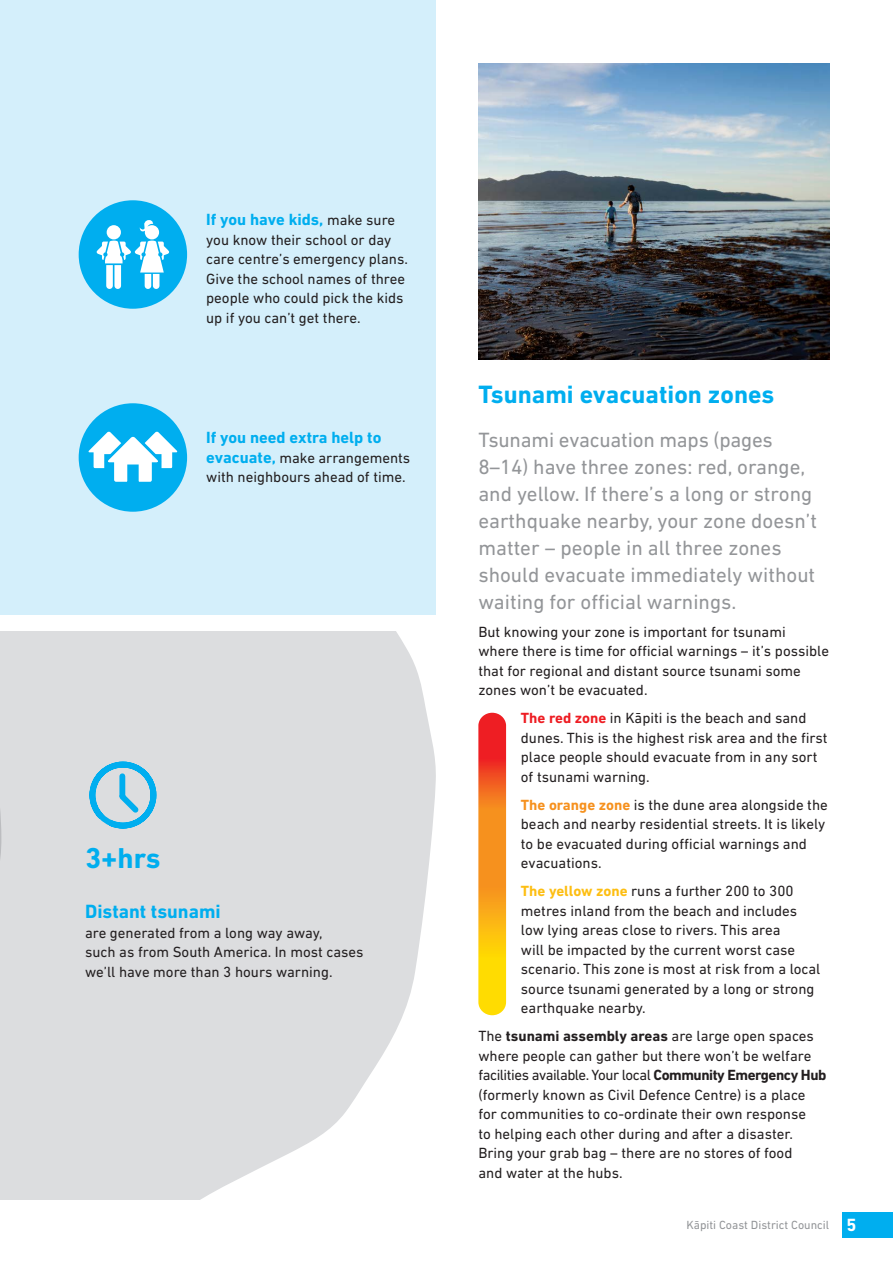
<style>
.page{position:relative;width:893px;height:1263px;background:#fff}
.page>*{position:absolute;margin:0;border:0;box-sizing:border-box;transform-origin:0 0}
.Body{font:700 29.25px "DIN Next LT Pro";color:#00aeef}
.Heading_2{font:700 25.5px "DIN Next LT Pro";color:#00aeef}
.Intro{font:21px/27px "DIN Next LT Pro";color:#939598}
.Heading_3{font:700 19.5px "DIN Next LT Pro";color:#00aeef}
.Body-2{font:700 16.5px "DIN Next LT Pro";color:#00aeef}
.Body-3{font:15px/19.5px "DIN Next LT Pro";color:#231f20}
.Heading_3-2{font:15px/19.5px "DIN Next LT Pro";color:#231f20}
.t1{font:12px "DIN Next LT Pro";color:#939598}
.s1{font-weight:400;font-size:15px;color:#231f20}
.s2{font-weight:700;font-size:16.5px;color:#00aeef}
.s3{font-weight:700;color:#ee1d23}
.s4{font-weight:700;color:#f6911e}
.s5{font-weight:700;color:#fdbe12}
.s6{font-weight:700}
.s7{font-weight:700;font-size:18px;color:#fff}
</style>
<div class="page">
<div style="left:842px;top:1212px;width:51px;height:25px;background:#00aeef"></div>
<svg style="left:2px;top:631px;width:433px;height:568px;background:#dfe0e2"></svg>
<svg style="left:0;top:631px;width:2px;height:568px"></svg>
<div style="left:0;top:0;width:436px;height:614px;background:#d4effb"></div>
<svg style="left:86px;top:759px;width:73px;height:72px;background:#9ecfe3"></svg>
<svg style="left:478px;top:713px;width:28px;height:302px;background:#f79221"></svg>
<img style="left:478px;top:64px;width:351px;height:295px">
<div style="left:79px;top:200px;width:108px;height:109px;background:#00aeef;border-radius:50%"></div>
<svg style="left:97px;top:220px;width:72px;height:69px"></svg>
<div style="left:79px;top:403px;width:108px;height:109px;background:#00aeef;border-radius:50%"></div>
<svg style="left:88px;top:431px;width:90px;height:51px"></svg>
<p class="Body-2" style="left:206px;top:210px;width:190px">If you have kids, <span class="s1">make sure</span></p>
<p class="Body-3" style="left:206px;top:229px;width:203px">you know their school or day care centre’s emergency plans.<br>Give the school names of three people who could pick the kids up if you can’t get there.</p>
<p class="Body-2" style="left:206px;top:428px;width:177px">If you need extra help to</p>
<p class="Body-3" style="left:206px;top:447px;width:206px"><span class="s2">evacuate,</span> make arrangements with neighbours ahead of time.</p>
<p class="Body" style="left:85px;top:841px;width:77px">3+hrs</p>
<p class="Heading_3" style="left:85px;top:900px;width:137px">Distant tsunami</p>
<p class="Heading_3-2" style="left:85px;top:923px;width:280px">are generated from a long way away,<br>such as from South America. In most cases we’ll have more than 3 hours warning.</p>
<p class="Heading_2" style="left:478px;top:379px;width:298px">Tsunami evacuation zones</p>
<p class="Intro" style="left:478px;top:426px;width:340px">Tsunami evacuation maps (pages 8–14) have three zones: red, orange, and yellow. If there’s a long or strong earthquake nearby, your zone doesn’t matter – people in all three zones should evacuate immediately without waiting for official warnings.</p>
<p class="Body-3" style="left:478px;top:622px;width:352px">But knowing your zone is important for tsunami where there is time for official warnings – it’s possible that for regional and distant source tsunami some zones won’t be evacuated.</p>
<p class="Body-3" style="left:521px;top:708px;width:308px"><span class="s3">The red zone</span> in Kāpiti is the beach and sand dunes. This is the highest risk area and the first place people should evacuate from in any sort of tsunami warning.</p>
<p class="Body-3" style="left:521px;top:795px;width:308px"><span class="s4">The orange zone</span> is the dune area alongside the beach and nearby residential streets. It is likely to be evacuated during official warnings and evacuations.</p>
<p class="Body-3" style="left:521px;top:881px;width:301px"><span class="s5">The yellow zone</span> runs a further 200 to 300 metres inland from the beach and includes low lying areas close to rivers. This area<br>will be impacted by the current worst case scenario. This zone is most at risk from a local source tsunami generated by a long or strong earthquake nearby.</p>
<p class="Body-3" style="left:478px;top:1026px;width:349px">The <span class="s6">tsunami assembly areas</span> are large open spaces where people can gather but there won’t be welfare facilities available. Your local <span class="s6">Community Emergency Hub </span>(formerly known as Civil Defence Centre) is a place for communities to co-ordinate their own response<br>to helping each other during and after a disaster.<br>Bring your grab bag – there are no stores of food<br>and water at the hubs.</p>
<p class="t1" style="left:686px;top:1218px;width:171px">Kāpiti Coast District Council <span class="s7">5</span></p>
</div>
